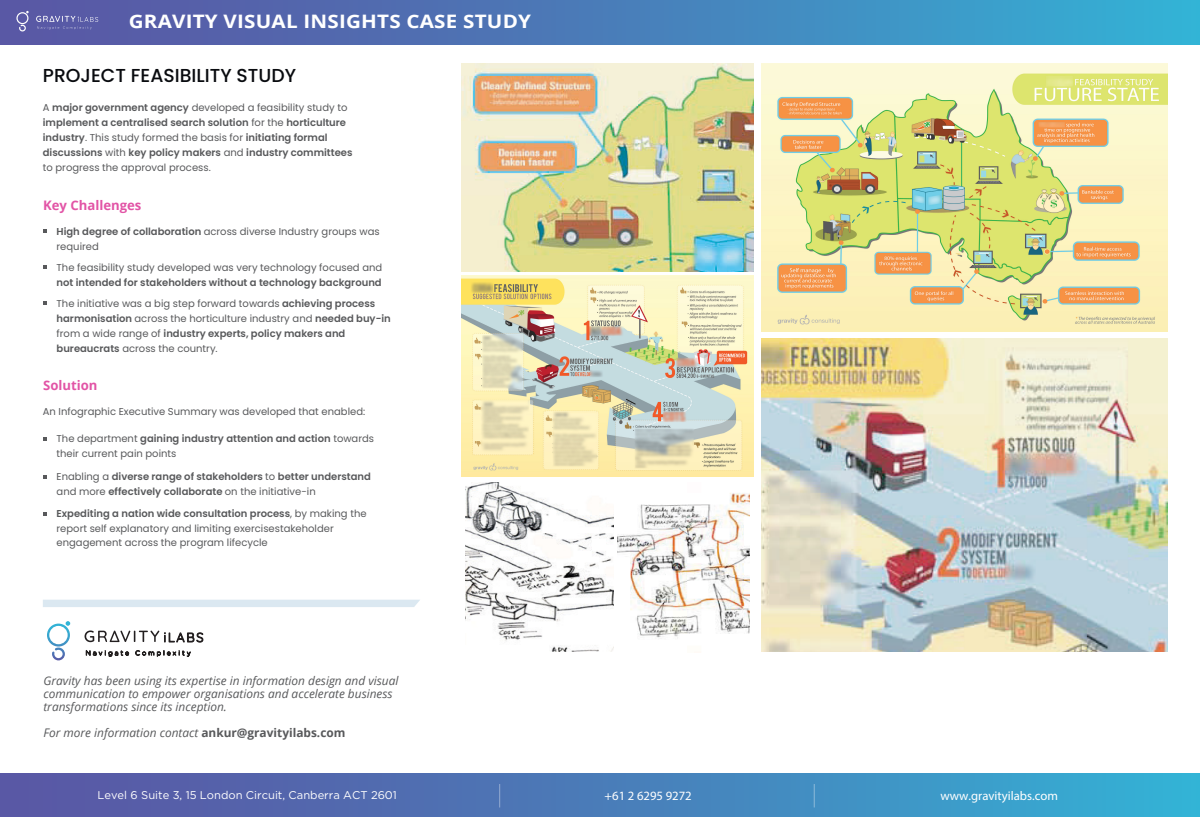
<style>
.page{position:relative;width:1200px;height:817px;background:#fff}
.page>*{position:absolute;margin:0;border:0;box-sizing:border-box;transform-origin:0 0}
.t1{font:500 18.75px "Poppins";color:#090b0f}
.t2{font:700 18.56px "Open Sans";letter-spacing:.01em;color:#fff;scale:1.11 1}
.t3{font:700 13.12px "Open Sans";color:#e254a6}
.t4{font:12.69px "Myriad Pro";color:#fff}
.t5{font:italic 11.88px/13.1px "Open Sans";color:#58595b}
.t6{font:11.19px "Gotham";color:#fff}
.t7{font:600 10px/15px "Poppins";color:#58595b}
.t8{font:10px/15px "Poppins";color:#58595b}
.s1{font-weight:400}
.s2{font-weight:600}
.s3{font-weight:700;font-style:normal}
</style>
<div class="page">
<div style="left:0;top:0;width:1200px;height:44px;background:linear-gradient(to right,#5c50a1,#35afd4)"></div>
<svg style="left:16px;top:11px;width:13px;height:20px"></svg>
<svg style="left:36px;top:16px;width:62px;height:13px"></svg>
<div style="left:0;top:774px;width:1200px;height:43px;background:linear-gradient(to right,#5d50a1,#35afd4)"></div>
<svg style="left:499px;top:784px;width:1px;height:23px"></svg>
<svg style="left:814px;top:784px;width:1px;height:23px"></svg>
<div style="left:43px;top:600px;width:377px;height:7px;background:#dbe8f1"></div>
<svg style="left:85px;top:630px;width:118px;height:12px"></svg>
<svg style="left:47px;top:621px;width:23px;height:39px"></svg>
<svg style="left:86px;top:650px;width:43px;height:6px"></svg>
<svg style="left:136px;top:650px;width:54px;height:6px"></svg>
<img style="left:466px;top:482px;width:148px;height:170px">
<img style="left:618px;top:493px;width:131px;height:145px">
<img style="left:461px;top:63px;width:293px;height:209px">
<img style="left:762px;top:338px;width:405px;height:314px">
<img style="left:461px;top:275px;width:293px;height:201px">
<img style="left:761px;top:63px;width:406px;height:269px">
<svg style="left:43px;top:229px;width:4px;height:4px"></svg>
<svg style="left:43px;top:265px;width:4px;height:4px"></svg>
<svg style="left:43px;top:301px;width:4px;height:4px"></svg>
<svg style="left:43px;top:437px;width:4px;height:4px"></svg>
<svg style="left:43px;top:475px;width:4px;height:4px"></svg>
<svg style="left:43px;top:512px;width:4px;height:3px"></svg>
<h2 class="t2" style="left:129px;top:8px;width:364px">GRAVITY VISUAL INSIGHTS CASE STUDY</h2>
<h1 class="t1" style="left:43px;top:64px;width:255px">PROJECT FEASIBILITY STUDY</h1>
<p class="t7" style="left:43px;top:100px;width:311px"><span class="s1">A</span> major government agency <span class="s1">developed a feasibility study to </span>implement a centralised search solution <span class="s1">for the</span> horticulture industry<span class="s1">. This study formed the basis for</span> initiating formal discussions <span class="s1">with</span> key policy makers <span class="s1">and</span> industry committees <span class="s1">to progress the approval process.</span></p>
<h3 class="t3" style="left:43px;top:196px;width:100px">Key Challenges</h3>
<p class="t8" style="left:57px;top:224px;width:325px"><span class="s2">High degree of collaboration</span> across diverse Industry groups was required</p>
<p class="t8" style="left:57px;top:260px;width:327px">The feasibility study developed was very technology focused and</p>
<p class="t7" style="left:57px;top:271px;width:327px;line-height:21.2px">not intended for stakeholders without a technology background<br><span class="s1">The initiative was a big step forward towards</span> achieving process</p>
<p class="t7" style="left:57px;top:311px;width:336px">harmonisation <span class="s1">across the horticulture industry and</span> needed buy-in <span class="s1">from a wide range of</span> industry experts, policy makers and bureaucrats <span class="s1">across the country.</span></p>
<h3 class="t3" style="left:43px;top:376px;width:56px">Solution</h3>
<p class="t8" style="left:43px;top:404px;width:324px">An Infographic Executive Summary was developed that enabled:</p>
<p class="t8" style="left:57px;top:431px;width:319px">The department <span class="s2">gaining industry attention and action</span> towards their current pain points</p>
<p class="t7" style="left:57px;top:469px;width:316px"><span class="s1">Enabling a</span> diverse range of stakeholders <span class="s1">to</span> better understand <span class="s1">and more</span> effectively collaborate <span class="s1">on the initiative-in</span></p>
<p class="t8" style="left:57px;top:506px;width:312px"><span class="s2">Expediting a nation wide consultation process</span>, by making the report self explanatory and limiting exercisestakeholder</p>
<p class="t8" style="left:57px;top:535px;width:213px">engagement across the program lifecycle</p>
<p class="t5" style="left:43px;top:673px;width:357px">Gravity has been using its expertise in information design and visual communication to empower organisations and accelerate business transformations since its inception.</p>
<p class="t5" style="left:43px;top:726px;width:303px">For more information contact <span class="s3">ankur@gravityilabs.com</span></p>
<p class="t6" style="left:98px;top:788px;width:301px">Level 6 Suite 3, 15 London Circuit, Canberra ACT 2601</p>
<p class="t4" style="left:605px;top:788px;width:89px">+61 2 6295 9272</p>
<p class="t4" style="left:941px;top:788px;width:119px">www.gravityilabs.com</p>
</div>
